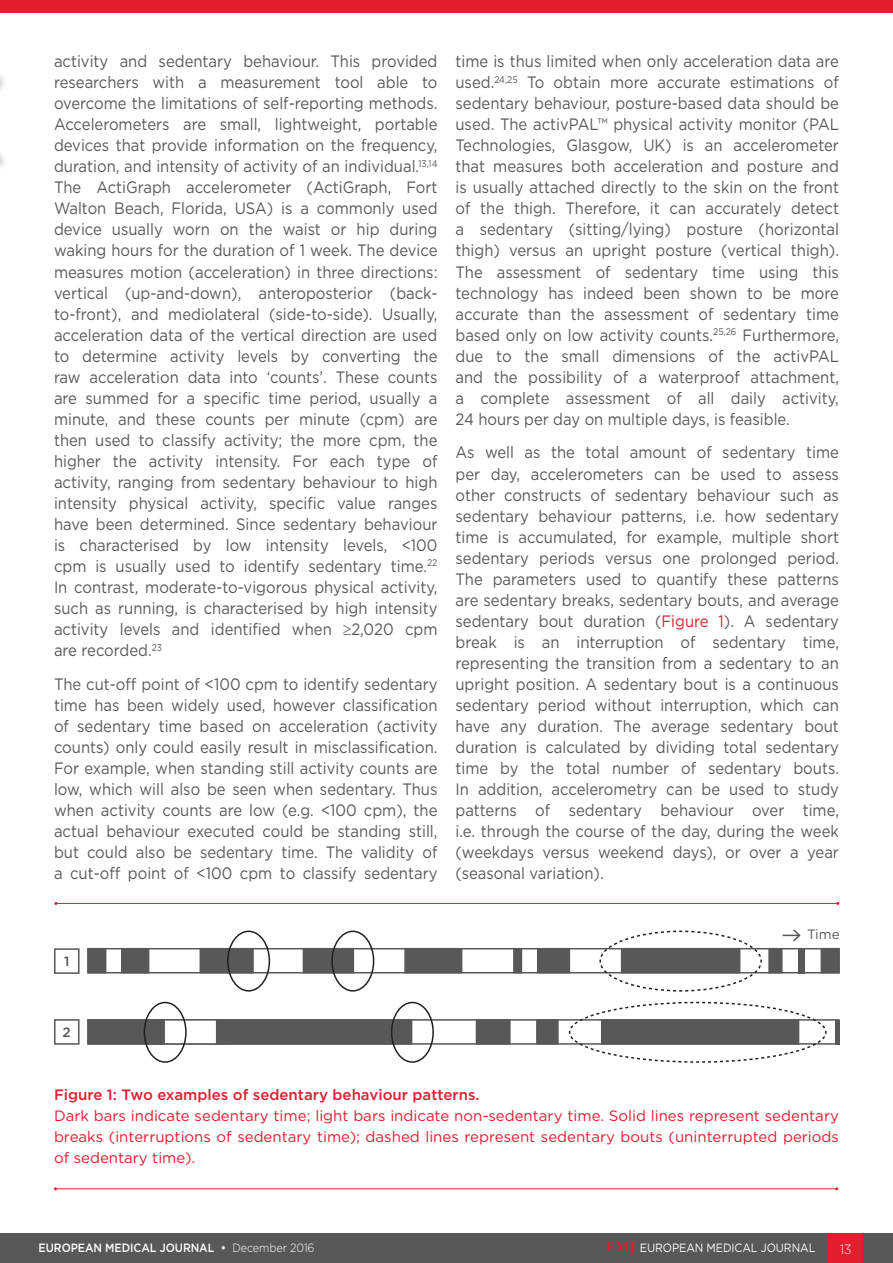
<style>
.page{position:relative;width:893px;height:1263px;background:#fff}
.page>*{position:absolute;margin:0;border:0;box-sizing:border-box;transform-origin:0 0}
._11__Main_text{font:16.5px/21px "Gotham";color:#57585a;text-align:justify;scale:.9 1}
._12_b_Figure___Table{font:15px/21px "Gotham";color:#e41d2f;text-align:justify}
._12_b_Figure___Table-2{font:500 15px "Gotham";color:#e41d2f}
._13__Figure_Table_Fo{font:13.5px "Gotham";color:#57585a}
.t1{font:300 13.5px "Gotham";color:#fff;scale:.9 1}
._13__Figure_Table_Fo-2{font:500 13.5px "Gotham";color:#57585a}
.t2{font:500 12px "Gotham";letter-spacing:-.005em;color:#fff;scale:.9 1}
.t3{font:12px "Gotham";letter-spacing:-.005em;color:#fff;scale:.9 1}
.s1{color:#e41d2f}
.s2{font-weight:300}
.s3{font-family:"Palatino Linotype";font-weight:700;font-size:15px;color:#e41d2f}
</style>
<div class="page">
<div style="left:0;top:1233px;width:893px;height:30px;background:#57585a"></div>
<div style="left:829px;top:1233px;width:34px;height:30px;background:#e41d2f"></div>
<div style="left:0;top:0;width:893px;height:12px;background:#e41d2f"></div>
<div style="left:0;top:72px;width:10px;height:99px;background:#231f20;opacity:.5"></div>
<div style="left:87px;top:948px;width:753px;height:25px;background:#fff;border:2px solid #57585a"></div>
<div style="left:87px;top:1019px;width:753px;height:26px;background:#fff;border:2px solid #57585a"></div>
<div style="left:821px;top:948px;width:19px;height:25px;background:#57585a"></div>
<div style="left:54px;top:948px;width:26px;height:26px;border:2px solid #57585a"></div>
<div style="left:148px;top:1019px;width:77px;height:26px;background:#fff;border:2px solid #57585a"></div>
<div style="left:54px;top:1019px;width:26px;height:26px;border:2px solid #57585a"></div>
<hr style="left:56px;top:903px;width:782px;height:1px;background:#e41d2f">
<hr style="left:55px;top:1188px;width:782px;height:1px;background:#e41d2f">
<svg style="left:783px;top:929px;width:18px;height:13px"></svg>
<div style="left:87px;top:1019px;width:78px;height:26px;background:#57585a;border:2px solid #57585a"></div>
<div style="left:87px;top:948px;width:19px;height:25px;background:#57585a;border:2px solid #57585a"></div>
<div style="left:121px;top:948px;width:28px;height:25px;background:#57585a"></div>
<div style="left:216px;top:1019px;width:196px;height:26px;background:#57585a;border:2px solid #57585a"></div>
<div style="left:200px;top:948px;width:54px;height:25px;background:#57585a"></div>
<div style="left:303px;top:948px;width:51px;height:25px;background:#57585a"></div>
<div style="left:404px;top:948px;width:58px;height:25px;background:#57585a"></div>
<div style="left:476px;top:1019px;width:35px;height:26px;background:#57585a;border:2px solid #57585a"></div>
<div style="left:513px;top:948px;width:9px;height:25px;background:#57585a;border:2px solid #57585a"></div>
<div style="left:768px;top:948px;width:15px;height:25px;background:#57585a;border:2px solid #57585a"></div>
<div style="left:536px;top:1019px;width:23px;height:26px;background:#57585a;border:2px solid #57585a"></div>
<div style="left:537px;top:948px;width:33px;height:25px;background:#57585a"></div>
<hr style="left:835px;top:1020px;width:4px;height:25px;background:#57585a">
<div style="left:798px;top:948px;width:7px;height:25px;background:#57585a"></div>
<div style="left:144px;top:1002px;width:43px;height:61px;border:2px solid #231f20;border-radius:50%"></div>
<div style="left:227px;top:930px;width:43px;height:61px;border:2px solid #231f20;border-radius:50%"></div>
<div style="left:391px;top:1002px;width:43px;height:61px;border:2px solid #231f20;border-radius:50%"></div>
<div style="left:331px;top:930px;width:43px;height:61px;border:2px solid #231f20;border-radius:50%"></div>
<svg style="left:568px;top:1001px;width:259px;height:62px"></svg>
<svg style="left:599px;top:930px;width:164px;height:62px"></svg>
<p class="_11__Main_text" style="left:54px;top:51px;width:428px">activity and sedentary behaviour. This provided researchers with a measurement tool able to overcome the limitations of self-reporting methods.<br>Accelerometers are small, lightweight, portable devices that provide information on the frequency, duration, and intensity of activity of an individual.<sup>13,14<br></sup>The ActiGraph accelerometer (ActiGraph, Fort Walton Beach, Florida, USA) is a commonly used device usually worn on the waist or hip during waking hours for the duration of 1 week. The device measures motion (acceleration) in three directions: vertical (up-and-down), anteroposterior (back&shy;to-front), and mediolateral (side-to-side). Usually, acceleration data of the vertical direction are used to determine activity levels by converting the raw acceleration data into ‘counts’. These counts are summed for a specific time period, usually a minute, and these counts per minute (cpm) are then used to classify activity; the more cpm, the higher the activity intensity. For each type of activity, ranging from sedentary behaviour to high intensity physical activity, specific value ranges have been determined. Since sedentary behaviour is characterised by low intensity levels, &lt;100 cpm is usually used to identify sedentary time.<sup>22<br></sup>In contrast, moderate-to-vigorous physical activity, such as running, is characterised by high intensity activity levels and identified when ≥2,020 cpm are recorded.<sup>23</sup></p>
<p class="_11__Main_text" style="left:54px;top:673px;width:428px">The cut-off point of &lt;100 cpm to identify sedentary time has been widely used, however classification of sedentary time based on acceleration (activity counts) only could easily result in misclassification.<br>For example, when standing still activity counts are low, which will also be seen when sedentary. Thus when activity counts are low (e.g. &lt;100 cpm), the actual behaviour executed could be standing still, but could also be sedentary time. The validity of a cut-off point of &lt;100 cpm to classify sedentary</p>
<p class="_11__Main_text" style="left:455px;top:51px;width:428px">time is thus limited when only acceleration data are used.<sup>24,25</sup> To obtain more accurate estimations of sedentary behaviour, posture-based data should be used. The activPAL™ physical activity monitor (PAL Technologies, Glasgow, UK) is an accelerometer that measures both acceleration and posture and is usually attached directly to the skin on the front of the thigh. Therefore, it can accurately detect a sedentary (sitting/lying) posture (horizontal thigh) versus an upright posture (vertical thigh).<br>The assessment of sedentary time using this technology has indeed been shown to be more accurate than the assessment of sedentary time based only on low activity counts.<sup>25,26</sup> Furthermore, due to the small dimensions of the activPAL and the possibility of a waterproof attachment, a complete assessment of all daily activity, 24 hours per day on multiple days, is feasible.</p>
<p class="_11__Main_text" style="left:455px;top:442px;width:428px">As well as the total amount of sedentary time per day, accelerometers can be used to assess other constructs of sedentary behaviour such as sedentary behaviour patterns, i.e. how sedentary time is accumulated, for example, multiple short sedentary periods versus one prolonged period.<br>The parameters used to quantify these patterns are sedentary breaks, sedentary bouts, and average sedentary bout duration (<span class="s1">Figure 1</span>). A sedentary break is an interruption of sedentary time, representing the transition from a sedentary to an upright position. A sedentary bout is a continuous sedentary period without interruption, which can have any duration. The average sedentary bout duration is calculated by dividing total sedentary time by the total number of sedentary bouts.<br>In addition, accelerometry can be used to study patterns of sedentary behaviour over time, i.e. through the course of the day, during the week (weekdays versus weekend days), or over a year (seasonal variation).</p>
<p class="_13__Figure_Table_Fo-2" style="left:64px;top:952px;width:7px">1</p>
<p class="_13__Figure_Table_Fo" style="left:807px;top:926px;width:34px">Time</p>
<p class="_13__Figure_Table_Fo-2" style="left:63px;top:1023px;width:10px">2</p>
<p class="_12_b_Figure___Table-2" style="left:54px;top:1085px;width:427px">Figure 1: Two examples of sedentary behaviour patterns.</p>
<p class="_12_b_Figure___Table" style="left:54px;top:1105px;width:786px">Dark bars indicate sedentary time; light bars indicate non-sedentary time. Solid lines represent sedentary breaks (interruptions of sedentary time); dashed lines represent sedentary bouts (uninterrupted periods of sedentary time).</p>
<p class="t2" style="left:39px;top:1240px;width:308px">EUROPEAN MEDICAL JOURNAL • <span class="s2">December 2016</span></p>
<p class="t3" style="left:606px;top:1240px;width:234px"><span class="s3">EMJ</span> EUROPEAN MEDICAL JOURNAL</p>
<p class="t1" style="left:840px;top:1240px;width:14px">13</p>
</div>
